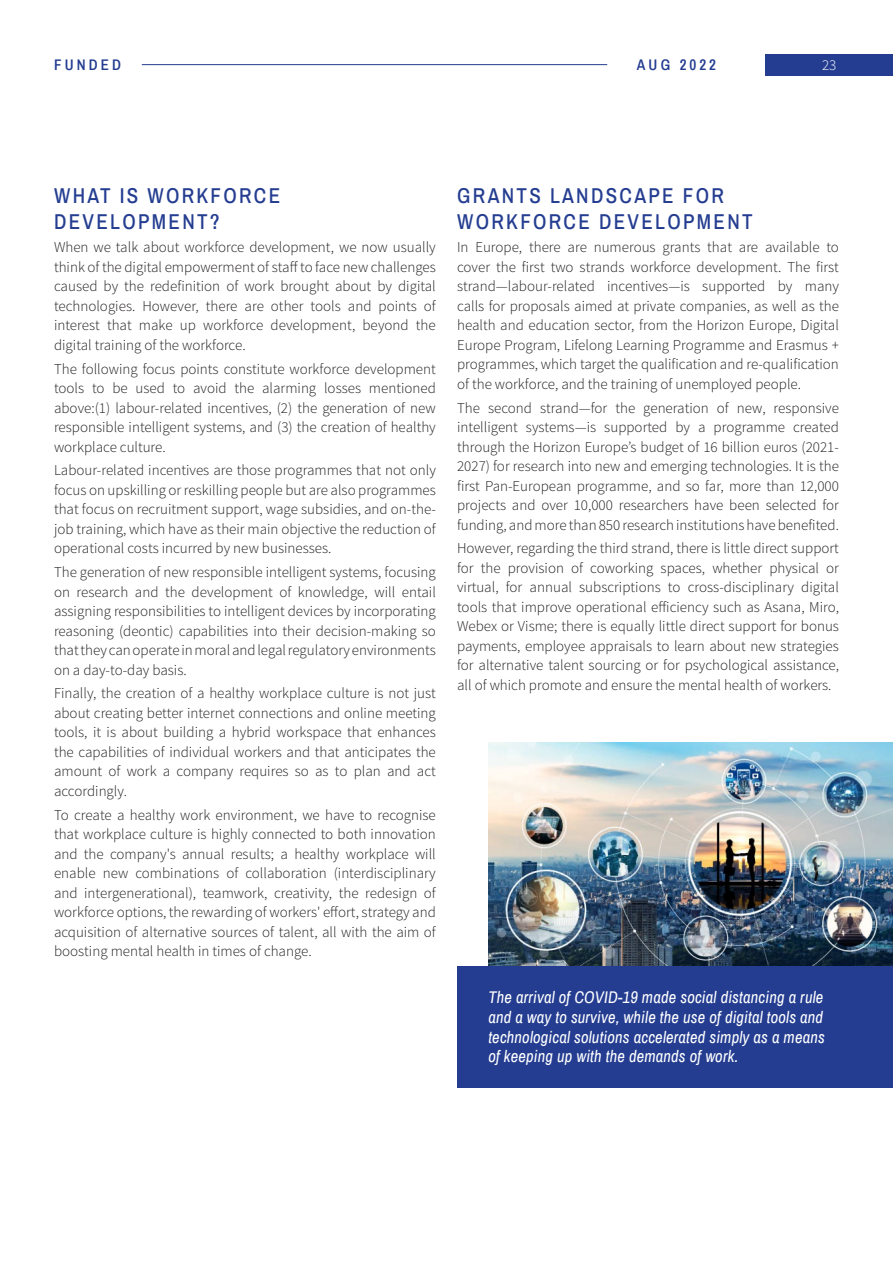
<style>
.page{position:relative;width:893px;height:1263px;background:#fff}
.page>*{position:absolute;margin:0;border:0;box-sizing:border-box;transform-origin:0 0}
.Article_Heading{font:500 21px/25.2px "Archivo Narrow";letter-spacing:.11em;color:#243d91}
.Callout_Caption{font:italic 16.5px/19.8px "Archivo Narrow";letter-spacing:.01em;color:#fff;text-align:justify}
.Article_Pg{font:300 15px/19.5px "Source Sans Pro";color:#231f20;text-align:justify}
.t1{font:600 15px "Archivo Narrow";letter-spacing:.21em;color:#243d91}
.t2{font:300 15px "Source Sans Pro";color:#fff}
</style>
<div class="page">
<div style="left:765px;top:54px;width:128px;height:21px;background:#243d91"></div>
<hr style="left:142px;top:64px;width:465px;height:1px;background:#243d91">
<img style="left:488px;top:742px;width:405px;height:224px">
<div style="left:457px;top:966px;width:436px;height:121px;background:#243d91"></div>
<p class="t1" style="left:54px;top:54px;width:68px">FUNDED</p>
<p class="t1" style="left:637px;top:54px;width:81px">AUG 2022</p>
<p class="t2" style="left:822px;top:56px;width:16px">23</p>
<p class="Article_Heading" style="left:54px;top:183px;width:228px">WHAT IS WORKFORCE<br>DEVELOPMENT?</p>
<p class="Article_Pg" style="left:54px;top:238px;width:383px">When we talk about workforce development, we now usually think of the digital empowerment of staff to face new challenges caused by the redefinition of work brought about by digital technologies. However, there are other tools and points of interest that make up workforce development, beyond the digital training of the workforce.</p>
<p class="Article_Pg" style="left:54px;top:359px;width:383px">The following focus points constitute workforce development tools to be used to avoid the alarming losses mentioned above:(1) labour-related incentives, (2) the generation of new responsible intelligent systems, and (3) the creation of healthy workplace culture.</p>
<p class="Article_Pg" style="left:54px;top:461px;width:383px">Labour-related incentives are those programmes that not only focus on upskilling or reskilling people but are also programmes that focus on recruitment support, wage subsidies, and on-the&shy;job training, which have as their main objective the reduction of operational costs incurred by new businesses.</p>
<p class="Article_Pg" style="left:54px;top:562px;width:383px">The generation of new responsible intelligent systems, focusing on research and the development of knowledge, will entail assigning responsibilities to intelligent devices by incorporating reasoning (deontic) capabilities into their decision-making so that they can operate in moral and legal regulatory environments on a day-to-day basis.</p>
<p class="Article_Pg" style="left:54px;top:684px;width:383px">Finally, the creation of a healthy workplace culture is not just about creating better internet connections and online meeting tools, it is about building a hybrid workspace that enhances the capabilities of individual workers and that anticipates the amount of work a company requires so as to plan and act accordingly.</p>
<p class="Article_Pg" style="left:54px;top:805px;width:383px">To create a healthy work environment, we have to recognise that workplace culture is highly connected to both innovation and the company's annual results; a healthy workplace will enable new combinations of collaboration (interdisciplinary and intergenerational), teamwork, creativity, the redesign of workforce options, the rewarding of workers' effort, strategy and acquisition of alternative sources of talent, all with the aim of boosting mental health in times of change.</p>
<p class="Article_Heading" style="left:457px;top:183px;width:297px">GRANTS LANDSCAPE FOR<br>WORKFORCE DEVELOPMENT</p>
<p class="Article_Pg" style="left:457px;top:238px;width:383px">In Europe, there are numerous grants that are available to cover the first two strands workforce development. The first strand—labour-related incentives—is supported by many calls for proposals aimed at private companies, as well as the health and education sector, from the Horizon Europe, Digital Europe Program, Lifelong Learning Programme and Erasmus + programmes, which target the qualification and re-qualification of the workforce, and the training of unemployed people.</p>
<p class="Article_Pg" style="left:457px;top:398px;width:383px">The second strand—for the generation of new, responsive intelligent systems—is supported by a programme created through the Horizon Europe’s budget of 16 billion euros (2021- 2027) for research into new and emerging technologies. It is the first Pan-European programme, and so far, more than 12,000 projects and over 10,000 researchers have been selected for funding, and more than 850 research institutions have benefited.</p>
<p class="Article_Pg" style="left:457px;top:539px;width:383px">However, regarding the third strand, there is little direct support for the provision of coworking spaces, whether physical or virtual, for annual subscriptions to cross-disciplinary digital tools that improve operational efficiency such as Asana, Miro, Webex or Visme; there is equally little direct support for bonus payments, employee appraisals to learn about new strategies for alternative talent sourcing or for psychological assistance, all of which promote and ensure the mental health of workers.</p>
<p class="Callout_Caption" style="left:488px;top:987px;width:338px">The arrival of COVID-19 made social distancing a rule and a way to survive, while the use of digital tools and technological solutions accelerated simply as a means of keeping up with the demands of work.</p>
</div>
